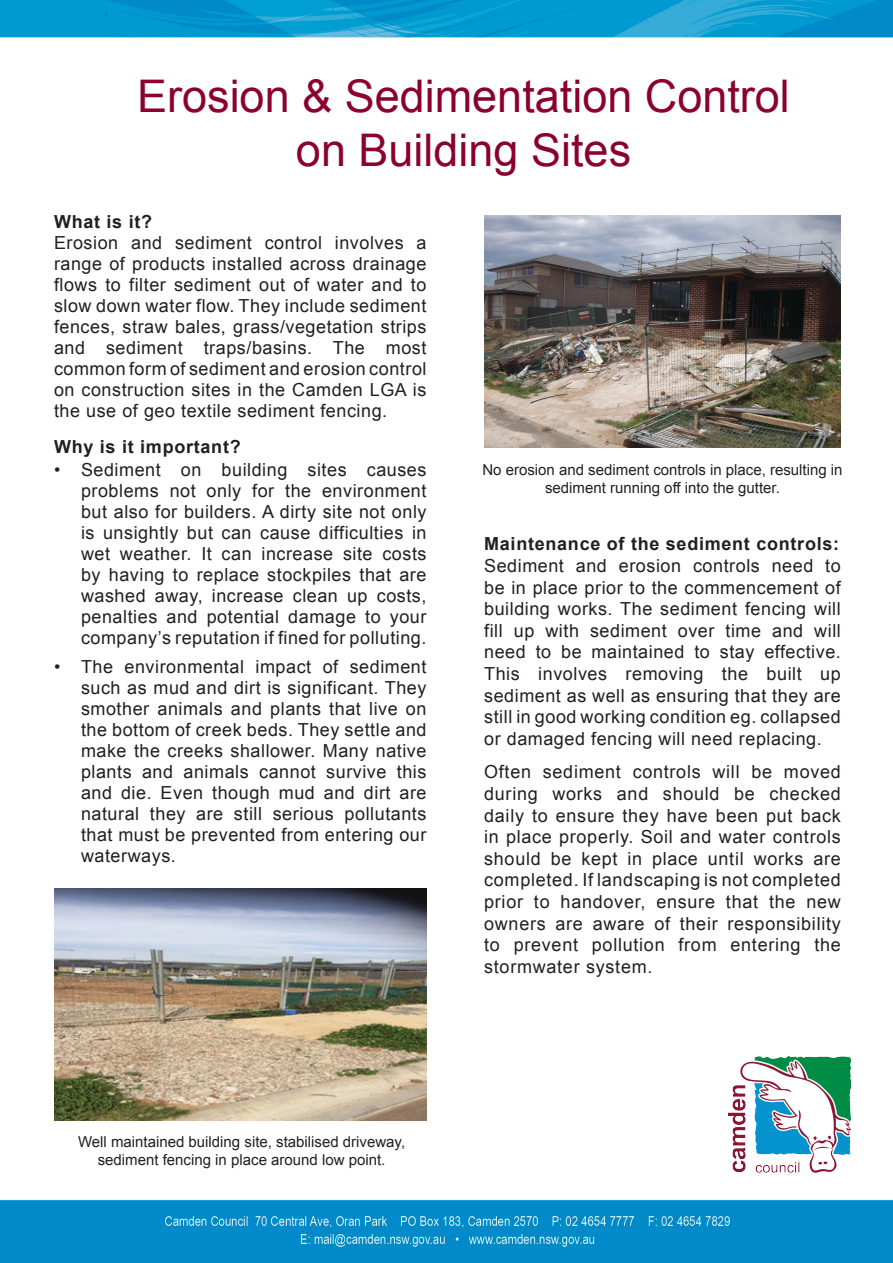
<style>
.page{position:relative;width:893px;height:1263px;background:#fff}
.page>*{position:absolute;margin:0;border:0;box-sizing:border-box;transform-origin:0 0}
.t1{font:45px/54px "Arial";color:#8b0030;text-align:center}
.t2{font:18px/21px "Arial";letter-spacing:.03em;color:#231f20;text-align:justify}
.t3{font:700 18px "Arial";letter-spacing:.04em;color:#231f20}
.t4{font:15px/18px "Arial";color:#231f20;text-align:center}
</style>
<div class="page">
<img style="left:0;top:0;width:893px;height:1263px">
<img style="left:729px;top:1056px;width:123px;height:117px">
<div style="left:0;top:549px;width:206px;height:530px;background:#fff"></div>
<img style="left:54px;top:889px;width:373px;height:232px">
<img style="left:484px;top:215px;width:357px;height:233px">
<p class="t1" style="left:137px;top:70px;width:654px">Erosion &amp; Sedimentation Control on Building Sites</p>
<p class="t3" style="left:54px;top:210px;width:100px">What is it?</p>
<p class="t2" style="left:54px;top:233px;width:374px">Erosion and sediment control involves a range of products installed across drainage flows to filter sediment out of water and to slow down water flow. They include sediment fences, straw bales, grass/vegetation strips and sediment traps/basins. The most common form of sediment and erosion control on construction sites in the Camden LGA is the use of geo textile sediment fencing.</p>
<p class="t3" style="left:54px;top:435px;width:188px">Why is it important?</p>
<p class="t2" style="left:81px;top:459px;width:347px;text-indent:-27px">• Sediment on building sites causes problems not only for the environment but also for builders. A dirty site not only is unsightly but can cause difficulties in wet weather. It can increase site costs by having to replace stockpiles that are washed away, increase clean up costs, penalties and potential damage to your company’s reputation if fined for polluting.</p>
<p class="t2" style="left:81px;top:656px;width:347px;text-indent:-27px">• The environmental impact of sediment such as mud and dirt is significant. They smother animals and plants that live on the bottom of creek beds. They settle and make the creeks shallower. Many native plants and animals cannot survive this and die. Even though mud and dirt are natural they are still serious pollutants that must be prevented from entering our waterways.</p>
<p class="t4" style="left:482px;top:460px;width:362px">No erosion and sediment controls in place, resulting in sediment running off into the gutter.</p>
<p class="t3" style="left:484px;top:532px;width:356px">Maintenance of the sediment controls:</p>
<p class="t2" style="left:484px;top:555px;width:358px;line-height:21.6px">Sediment and erosion controls need to be in place prior to the commencement of building works. The sediment fencing will fill up with sediment over time and will need to be maintained to stay effective.<br>This involves removing the built up sediment as well as ensuring that they are still in good working condition eg. collapsed or damaged fencing will need replacing.</p>
<p class="t2" style="left:484px;top:761px;width:358px;line-height:21.6px">Often sediment controls will be moved during works and should be checked daily to ensure they have been put back in place properly. Soil and water controls should be kept in place until works are completed. If landscaping is not completed prior to handover, ensure that the new owners are aware of their responsibility to prevent pollution from entering the stormwater system.</p>
<p class="t4" style="left:78px;top:1133px;width:329px">Well maintained building site, stabilised driveway, sediment fencing in place around low point.</p>
</div>
